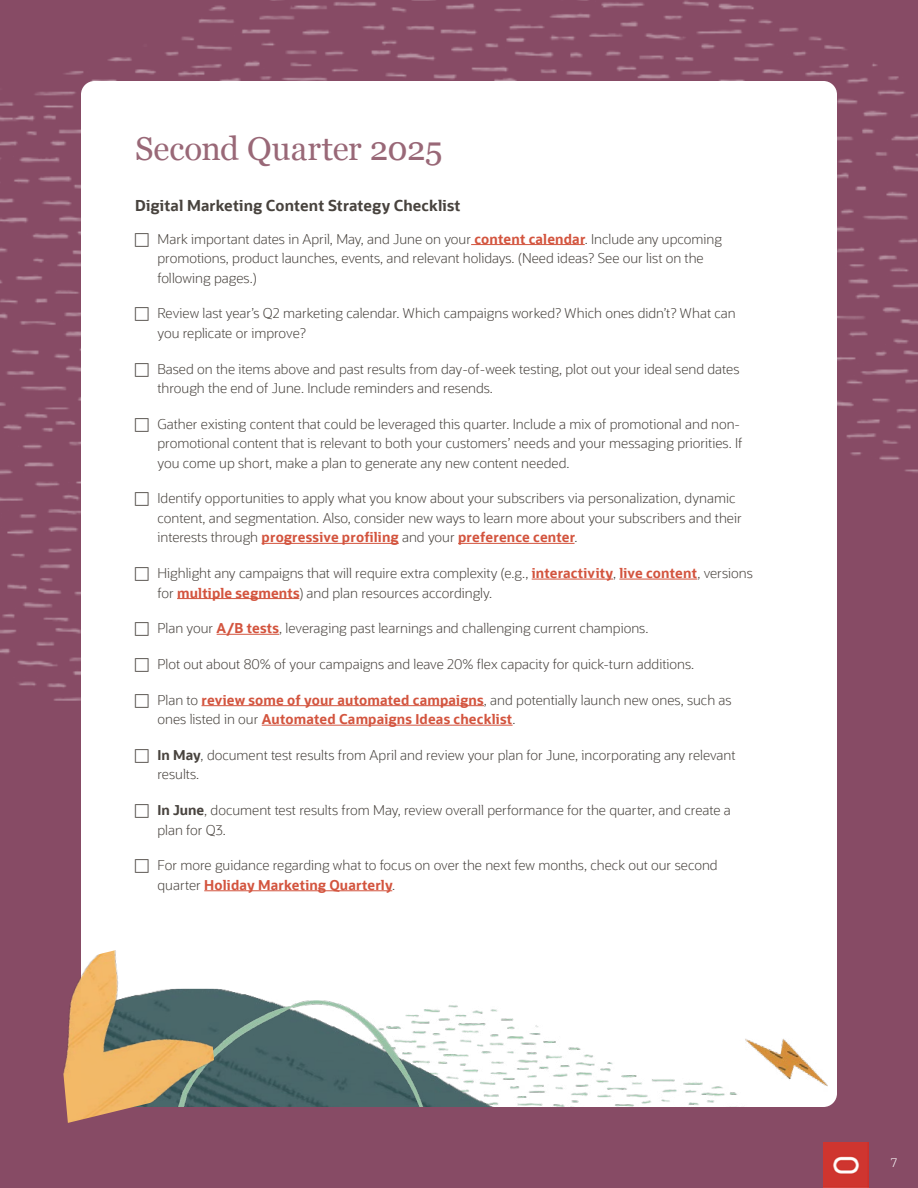
<style>
.page{position:relative;width:918px;height:1188px;background:#874b65}
.page>*{position:absolute;margin:0;border:0;box-sizing:border-box;transform-origin:0 0}
.t1{font:33px "Georgia";letter-spacing:-.005em;color:#996877}
.t2{font:700 15px "Oracle Sans";letter-spacing:.01em;color:#48433e}
.t3{font:300 13.5px/19.5px "Oracle Sans";color:#48433e}
.t4{font:700 13.5px/19.5px "Oracle Sans";letter-spacing:.015em;color:#d3543e}
.t5{font:300 12px "Oracle Sans";color:#fff}
.s1{font-weight:700;color:#d3543e}
.s2{font-weight:300;color:#48433e}
.s3{font-weight:700}
</style>
<div class="page">
<img style="left:0;top:0;width:918px;height:701px">
<div style="left:81px;top:81px;width:756px;height:1026px;background:#fff;border-radius:14px"></div>
<hr style="left:471px;top:244px;width:114px;height:1px;background:#d3543e">
<hr style="left:262px;top:543px;width:137px;height:1px;background:#d3543e">
<hr style="left:458px;top:543px;width:117px;height:1px;background:#d3543e">
<hr style="left:532px;top:579px;width:81px;height:1px;background:#d3543e">
<hr style="left:619px;top:579px;width:78px;height:1px;background:#d3543e">
<hr style="left:177px;top:598px;width:122px;height:1px;background:#d3543e">
<hr style="left:217px;top:634px;width:62px;height:1px;background:#d3543e">
<hr style="left:202px;top:705px;width:282px;height:1px;background:#d3543e">
<hr style="left:262px;top:725px;width:251px;height:1px;background:#d3543e">
<hr style="left:204px;top:890px;width:188px;height:1px;background:#d3543e">
<img style="left:824px;top:1143px;width:45px;height:45px">
<img style="left:216px;top:988px;width:521px;height:119px">
<img style="left:216px;top:989px;width:300px;height:118px">
<img style="left:216px;top:1001px;width:225px;height:106px">
<img style="left:735px;top:1028px;width:92px;height:67px">
<img style="left:63px;top:950px;width:153px;height:173px">
<h1 class="t1" style="left:135px;top:124px;width:309px">Second Quarter 2025</h1>
<p class="t2" style="left:135px;top:196px;width:327px">Digital Marketing Content Strategy Checklist</p>
<p class="t3" style="left:157px;top:229px;width:566px">Mark important dates in April, May, and June on your <span class="s1">content calendar</span>. Include any upcoming promotions, product launches, events, and relevant holidays. (Need ideas? See our list on the following pages.)</p>
<p class="t3" style="left:157px;top:304px;width:580px">Review last year’s Q2 marketing calendar. Which campaigns worked? Which ones didn’t? What can you replicate or improve?</p>
<p class="t3" style="left:157px;top:359px;width:584px">Based on the items above and past results from day-of-week testing, plot out your ideal send dates through the end of June. Include reminders and resends.</p>
<p class="t3" style="left:157px;top:414px;width:587px">Gather existing content that could be leveraged this quarter. Include a mix of promotional and non&shy;promotional content that is relevant to both your customers’ needs and your messaging priorities. If you come up short, make a plan to generate any new content needed.</p>
<p class="t3" style="left:157px;top:489px;width:586px">Identify opportunities to apply what you know about your subscribers via personalization, dynamic content, and segmentation. Also, consider new ways to learn more about your subscribers and their interests through <span class="s1">progressive profiling</span> and your <span class="s1">preference center</span>.</p>
<p class="t3" style="left:157px;top:564px;width:597px">Highlight any campaigns that will require extra complexity (e.g., <span class="s1">interactivity</span>, <span class="s1">live content</span>, versions for <span class="s1">multiple segments</span>) and plan resources accordingly.</p>
<p class="t3" style="left:157px;top:619px;width:492px">Plan your <span class="s1">A/B tests</span>, leveraging past learnings and challenging current champions.</p>
<p class="t3" style="left:157px;top:654px;width:538px">Plot out about 80% of your campaigns and leave 20% flex capacity for quick-turn additions.</p>
<p class="t4" style="left:157px;top:690px;width:576px"><span class="s2">Plan to</span> review some of your automated campaigns<span class="s2">, and potentially launch new ones, such as ones listed in our</span> Automated Campaigns Ideas checklist<span class="s2">.</span></p>
<p class="t3" style="left:157px;top:745px;width:580px"><span class="s3">In May</span>, document test results from April and review your plan for June, incorporating any relevant results.</p>
<p class="t3" style="left:157px;top:801px;width:575px"><span class="s3">In June</span>, document test results from May, review overall performance for the quarter, and create a plan for Q3.</p>
<p class="t3" style="left:157px;top:856px;width:562px">For more guidance regarding what to focus on over the next few months, check out our second quarter <span class="s1">Holiday Marketing Quarterly</span>.</p>
<p class="t5" style="left:891px;top:1156px;width:8px">7</p>
</div>
